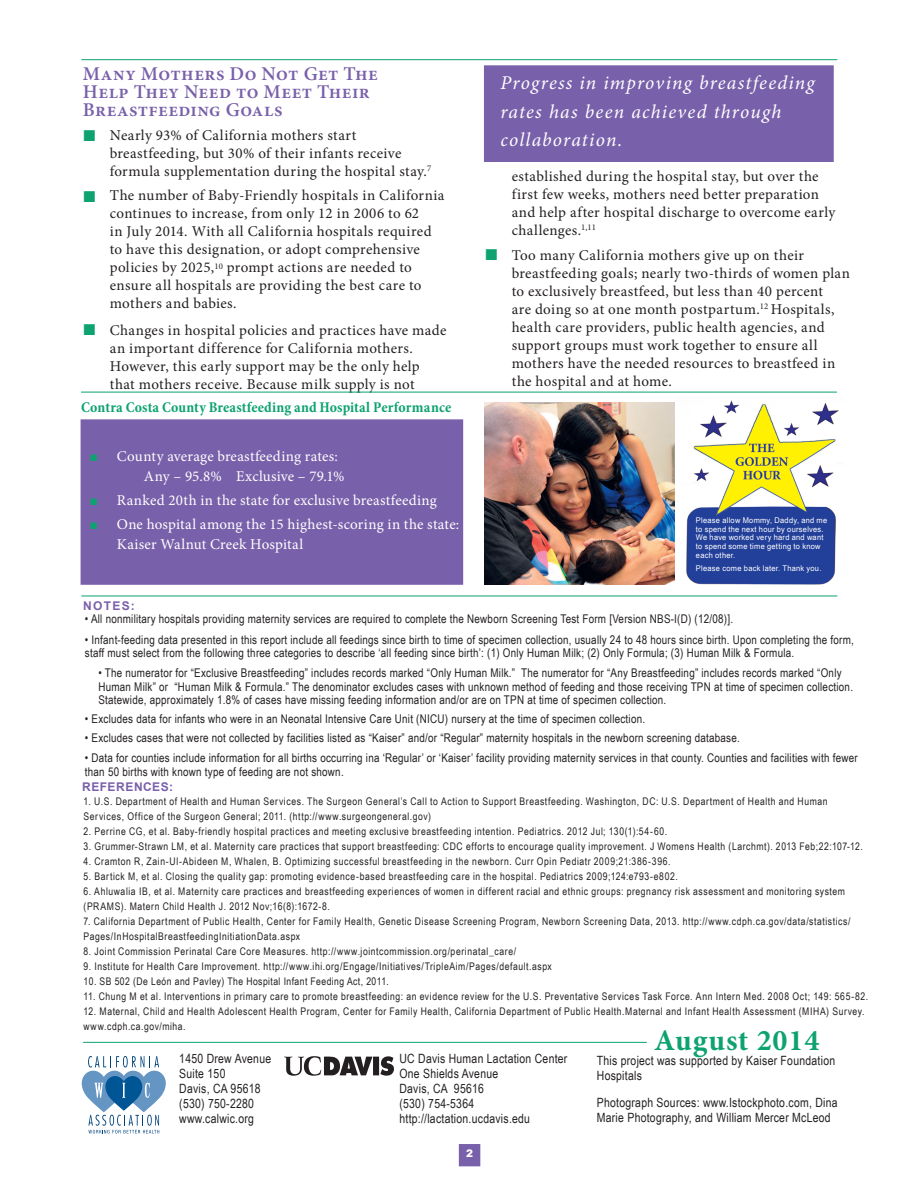
<style>
.page{position:relative;width:918px;height:1188px;background:#fff}
.page>*{position:absolute;margin:0;border:0;box-sizing:border-box;transform-origin:0 0}
.t1{font:700 30px "Minion Pro";letter-spacing:.03em;color:#0da270}
.t2{font:italic 19.5px/28.5px "Minion Pro";letter-spacing:.06em;color:#fff}
.t3{font:600 19.5px/18px "Minion Pro";letter-spacing:.02em;color:#7960aa}
.t4{font:15px/18px "Minion Pro";letter-spacing:.025em;color:#231f20}
.t5{font:15px/19.5px "Minion Pro";letter-spacing:.015em;color:#fff}
.t6{font:700 condensed 15px "Minion Pro";letter-spacing:.01em;color:#0da270}
.t7{font:12.75px/15px "Arial Narrow";letter-spacing:.02em;color:#231f20}
.t8{font:12px/13.5px "Arial Narrow";letter-spacing:.02em;color:#231f20}
.t9{font:700 12px "Arial";letter-spacing:.045em;color:#7960aa}
.t10{font:10.5px/15px "Arial Narrow";letter-spacing:.055em;color:#231f20}
.t11{font:900 10.35px "Arial";color:#fff}
.t12{font:7.95px/8.7px "Arial Narrow";letter-spacing:.03em;color:#fff;scale:1.15 1}
</style>
<div class="page">
<div style="left:81px;top:419px;width:382px;height:166px;background:#7960aa;border:2px solid #7960aa"></div>
<div style="left:459px;top:1144px;width:21px;height:22px;background:#7960aa"></div>
<hr style="left:81px;top:59px;width:756px;height:1px;background:#0da270">
<hr style="left:81px;top:392px;width:756px;height:1px;background:#0da270">
<hr style="left:81px;top:596px;width:756px;height:1px;background:#0da270">
<hr style="left:83px;top:1042px;width:564px;height:1px;background:#0da270">
<img style="left:485px;top:402px;width:189px;height:182px">
<img style="left:686px;top:400px;width:153px;height:185px">
<svg style="left:81px;top:1056px;width:85px;height:78px"></svg>
<div style="left:484px;top:65px;width:350px;height:97px;background:#7960aa;border:2px solid #7960aa"></div>
<svg style="left:284px;top:1056px;width:110px;height:20px"></svg>
<h2 class="t3" style="left:83px;top:65px;width:297px">Many Mothers Do Not Get The<br>Help They Need to Meet Their<br>Breastfeeding Goals</h2>
<h3 class="t4" style="left:110px;top:126px;width:323px">Nearly 93% of California mothers start breastfeeding, but 30% of their infants receive formula supplementation during the hospital stay.<sup>7</sup></h3>
<p class="t4" style="left:110px;top:187px;width:336px">The number of Baby-Friendly hospitals in California continues to increase, from only 12 in 2006 to 62<br>in July 2014. With all California hospitals required to have this designation, or adopt comprehensive policies by 2025,<sup>10</sup> prompt actions are needed to ensure all hospitals are providing the best care to mothers and babies.</p>
<h3 class="t4" style="left:110px;top:321px;width:338px">Changes in hospital policies and practices have made an important difference for California mothers.<br>However, this early support may be the only help that mothers receive. Because milk supply is not</h3>
<p class="t6" style="left:81px;top:397px;width:372px">Contra Costa County Breastfeeding and Hospital Performance</p>
<p class="t5" style="left:144px;top:447px;width:202px;text-indent:-27px">County average breastfeeding rates:<br>Any – 95.8% Exclusive – 79.1%</p>
<p class="t5" style="left:117px;top:491px;width:322px">Ranked 20th in the state for exclusive breastfeeding</p>
<p class="t5" style="left:117px;top:515px;width:344px">One hospital among the 15 highest-scoring in the state:<br>Kaiser Walnut Creek Hospital</p>
<p class="t9" style="left:83px;top:598px;width:53px">NOTES:</p>
<h2 class="t2" style="left:500px;top:69px;width:316px">Progress in improving breastfeeding rates has been achieved through collaboration.</h2>
<h3 class="t4" style="left:512px;top:168px;width:325px">established during the hospital stay, but over the first few weeks, mothers need better preparation and help after hospital discharge to overcome early challenges.<sup>1,11</sup></h3>
<p class="t4" style="left:512px;top:246px;width:340px">Too many California mothers give up on their breastfeeding goals; nearly two-thirds of women plan to exclusively breastfeed, but less than 40 percent<br>are doing so at one month postpartum.<sup>12</sup> Hospitals, health care providers, public health agencies, and support groups must work together to ensure all mothers have the needed resources to breastfeed in the hospital and at home.</p>
<p class="t12" style="left:696px;top:516px;width:116px">Please allow Mommy, Daddy, and me to spend the next hour by ourselves.<br>We have worked very hard and want to spend some time getting to know each other.</p>
<p class="t12" style="left:696px;top:564px;width:111px">Please come back later. Thank you.</p>
<p class="t8" style="left:85px;top:612px;width:650px">• All nonmilitary hospitals providing maternity services are required to complete the Newborn Screening Test Form [Version NBS-I(D) (12/08)].</p>
<p class="t8" style="left:85px;top:632px;width:770px">• Infant-feeding data presented in this report include all feedings since birth to time of specimen collection, usually 24 to 48 hours since birth. Upon completing the form, staff must select from the following three categories to describe ‘all feeding since birth’: (1) Only Human Milk; (2) Only Formula; (3) Human Milk &amp; Formula.</p>
<p class="t8" style="left:98px;top:666px;width:756px">• The numerator for “Exclusive Breastfeeding” includes records marked “Only Human Milk.” The numerator for “Any Breastfeeding” includes records marked “Only<br>Human Milk” or “Human Milk &amp; Formula.” The denominator excludes cases with unknown method of feeding and those receiving TPN at time of specimen collection.<br>Statewide, approximately 1.8% of cases have missing feeding information and/or are on TPN at time of specimen collection.</p>
<p class="t8" style="left:85px;top:712px;width:562px">• Excludes data for infants who were in an Neonatal Intensive Care Unit (NICU) nursery at the time of specimen collection.</p>
<p class="t8" style="left:85px;top:730px;width:656px">• Excludes cases that were not collected by facilities listed as “Kaiser” and/or “Regular” maternity hospitals in the newborn screening database.</p>
<p class="t8" style="left:85px;top:751px;width:774px">• Data for counties include information for all births occurring ina ‘Regular’ or ‘Kaiser’ facility providing maternity services in that county. Counties and facilities with fewer than 50 births with known type of feeding are not shown.</p>
<p class="t9" style="left:82px;top:778px;width:92px">REFERENCES:</p>
<p class="t10" style="left:84px;top:794px;width:746px">1. U.S. Department of Health and Human Services. The Surgeon General’s Call to Action to Support Breastfeeding. Washington, DC: U.S. Department of Health and Human<br>Services, Office of the Surgeon General; 2011. (http://www.surgeongeneral.gov)</p>
<p class="t10" style="left:84px;top:824px;width:585px">2. Perrine CG, et al. Baby-friendly hospital practices and meeting exclusive breastfeeding intention. Pediatrics. 2012 Jul; 130(1):54-60.</p>
<p class="t10" style="left:84px;top:839px;width:781px">3. Grummer-Strawn LM, et al. Maternity care practices that support breastfeeding: CDC efforts to encourage quality improvement. J Womens Health (Larchmt). 2013 Feb;22:107-12.</p>
<p class="t10" style="left:84px;top:854px;width:589px">4. Cramton R, Zain-Ul-Abideen M, Whalen, B. Optimizing successful breastfeeding in the newborn. Curr Opin Pediatr 2009;21:386-396.</p>
<p class="t10" style="left:84px;top:869px;width:596px">5. Bartick M, et al. Closing the quality gap: promoting evidence-based breastfeeding care in the hospital. Pediatrics 2009;124:e793-e802.</p>
<p class="t10" style="left:84px;top:884px;width:763px">6. Ahluwalia IB, et al. Maternity care practices and breastfeeding experiences of women in different racial and ethnic groups: pregnancy risk assessment and monitoring system (PRAMS). Matern Child Health J. 2012 Nov;16(8):1672-8.</p>
<p class="t10" style="left:84px;top:914px;width:769px">7. California Department of Public Health, Center for Family Health, Genetic Disease Screening Program, Newborn Screening Data, 2013. http://www.cdph.ca.gov/data/statistics/<br>Pages/InHospitalBreastfeedingInitiationData.aspx</p>
<p class="t10" style="left:84px;top:944px;width:434px">8. Joint Commission Perinatal Care Core Measures. http://www.jointcommission.org/perinatal_care/</p>
<p class="t10" style="left:84px;top:959px;width:470px">9. Institute for Health Care Improvement. http://www.ihi.org/Engage/Initiatives/TripleAim/Pages/default.aspx</p>
<p class="t10" style="left:84px;top:974px;width:307px">10. SB 502 (De León and Pavley) The Hospital Infant Feeding Act, 2011.</p>
<p class="t10" style="left:84px;top:989px;width:786px">11. Chung M et al. Interventions in primary care to promote breastfeeding: an evidence review for the U.S. Preventative Services Task Force. Ann Intern Med. 2008 Oct; 149: 565-82.</p>
<p class="t10" style="left:84px;top:1004px;width:783px">12. Maternal, Child and Health Adolescent Health Program, Center for Family Health, California Department of Public Health.Maternal and Infant Health Assessment (MIHA) Survey. www.cdph.ca.gov/miha.</p>
<h1 class="t1" style="left:654px;top:1019px;width:167px">August 2014</h1>
<p class="t7" style="left:597px;top:1052px;width:240px">This project was supported by Kaiser Foundation<br>Hospitals</p>
<p class="t7" style="left:179px;top:1051px;width:93px">1450 Drew Avenue<br>Suite 150<br>Davis, CA 95618 (530) 750-2280 www.calwic.org</p>
<p class="t7" style="left:399px;top:1051px;width:170px">UC Davis Human Lactation Center<br>One Shields Avenue<br>Davis, CA 95616<br>(530) 754-5364 http://lactation.ucdavis.edu</p>
<p class="t7" style="left:597px;top:1095px;width:242px">Photograph Sources: www.Istockphoto.com, Dina<br>Marie Photography, and William Mercer McLeod</p>
<p class="t11" style="left:466px;top:1146px;width:8px">2</p>
</div>
